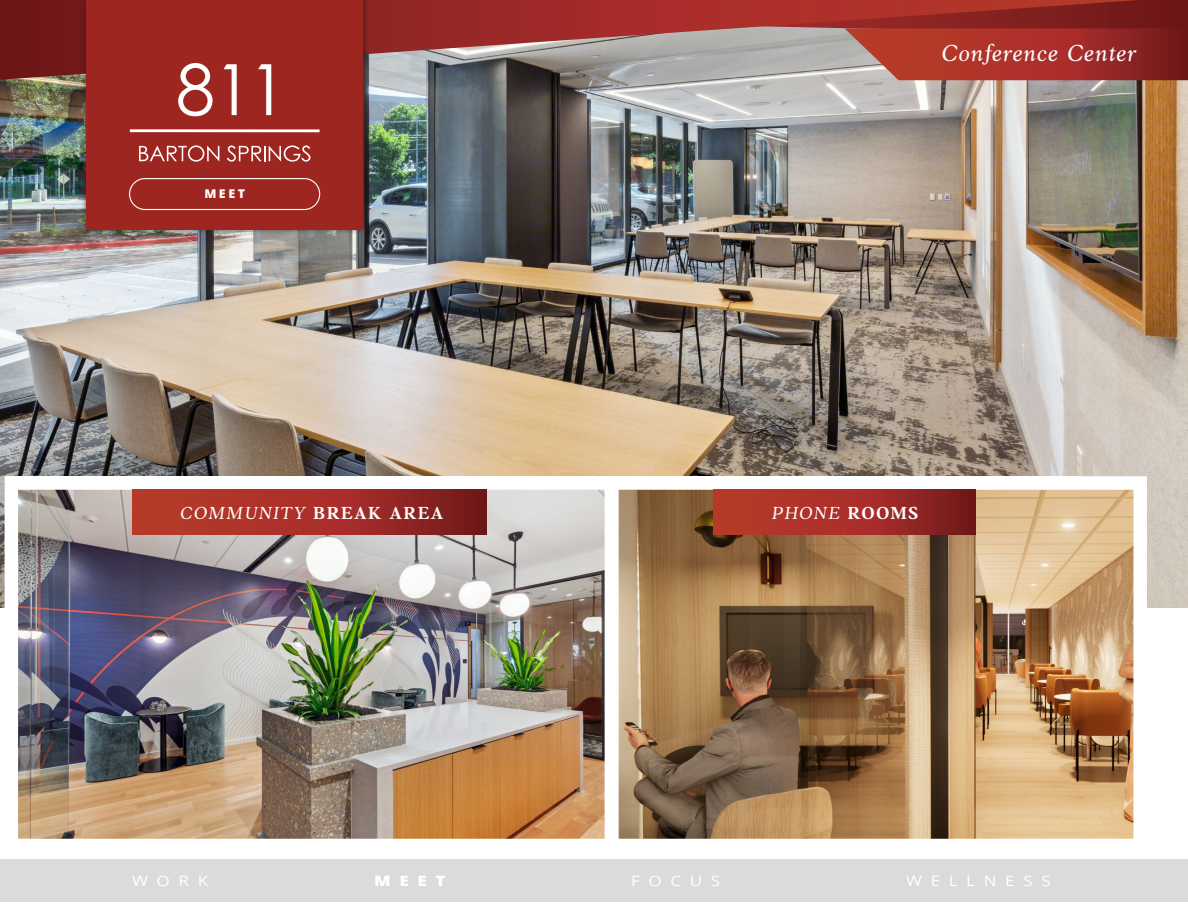
<style>
.page{position:relative;width:1188px;height:918px;background:#fff}
.page>*{position:absolute;margin:0;border:0;box-sizing:border-box;transform-origin:0 0}
.t1{font:italic 24px "Anko";letter-spacing:.025em;color:#fff}
.t2{font:italic 18px "Anko";letter-spacing:.075em;color:#fff}
.t3{font:14.4px "Open Sans";letter-spacing:.5em;color:#fff;scale:1.2 1}
.t4{font:800 14.4px "Open Sans";color:#fff;scale:1.2 1}
.t5{font:800 12px "Open Sans";color:#fff;scale:1.04 1}
.s1{font-weight:700;font-style:normal}
</style>
<div class="page">
<div style="left:0;top:860px;width:1188px;height:42px;background:#dddbda"></div>
<img style="left:0;top:116px;width:1188px;height:492px">
<div style="left:81px;top:0;width:288px;height:235px;background:#231f20;opacity:.86"></div>
<div style="left:86px;top:0;width:277px;height:230px;background:#9d2720"></div>
<svg style="left:139px;top:146px;width:80px;height:16px"></svg>
<svg style="left:227px;top:146px;width:83px;height:16px"></svg>
<hr style="left:130px;top:129px;width:190px;height:3px;background:#fff">
<svg style="left:0;top:0;width:1188px;height:116px"></svg>
<img style="left:20px;top:491px;width:1112px;height:346px">
<div style="left:5px;top:476px;width:613px;height:376px;border:14px solid #fff"></div>
<svg style="left:132px;top:490px;width:355px;height:45px;background:#a02d26"></svg>
<div style="left:605px;top:476px;width:542px;height:376px;border:14px solid #fff"></div>
<svg style="left:713px;top:490px;width:263px;height:45px;background:#a02d26"></svg>
<div style="left:129px;top:178px;width:191px;height:32px;border:1px solid #fff;border-radius:15px"></div>
<p class="t5" style="left:204px;top:185px;width:41px">MEET</p>
<p class="t1" style="left:941px;top:40px;width:197px">Conference Center</p>
<p class="t2" style="left:179px;top:503px;width:265px">COMMUNITY <span class="s1">BREAK AREA</span></p>
<p class="t2" style="left:771px;top:503px;width:149px">PHONE <span class="s1">ROOMS</span></p>
<p class="t3" style="left:132px;top:871px;width:65px">WORK</p>
<p class="t4" style="left:374px;top:870px;width:61px">MEET</p>
<p class="t3" style="left:631px;top:871px;width:76px">FOCUS</p>
<p class="t3" style="left:906px;top:871px;width:122px">WELLNESS</p>
</div>
